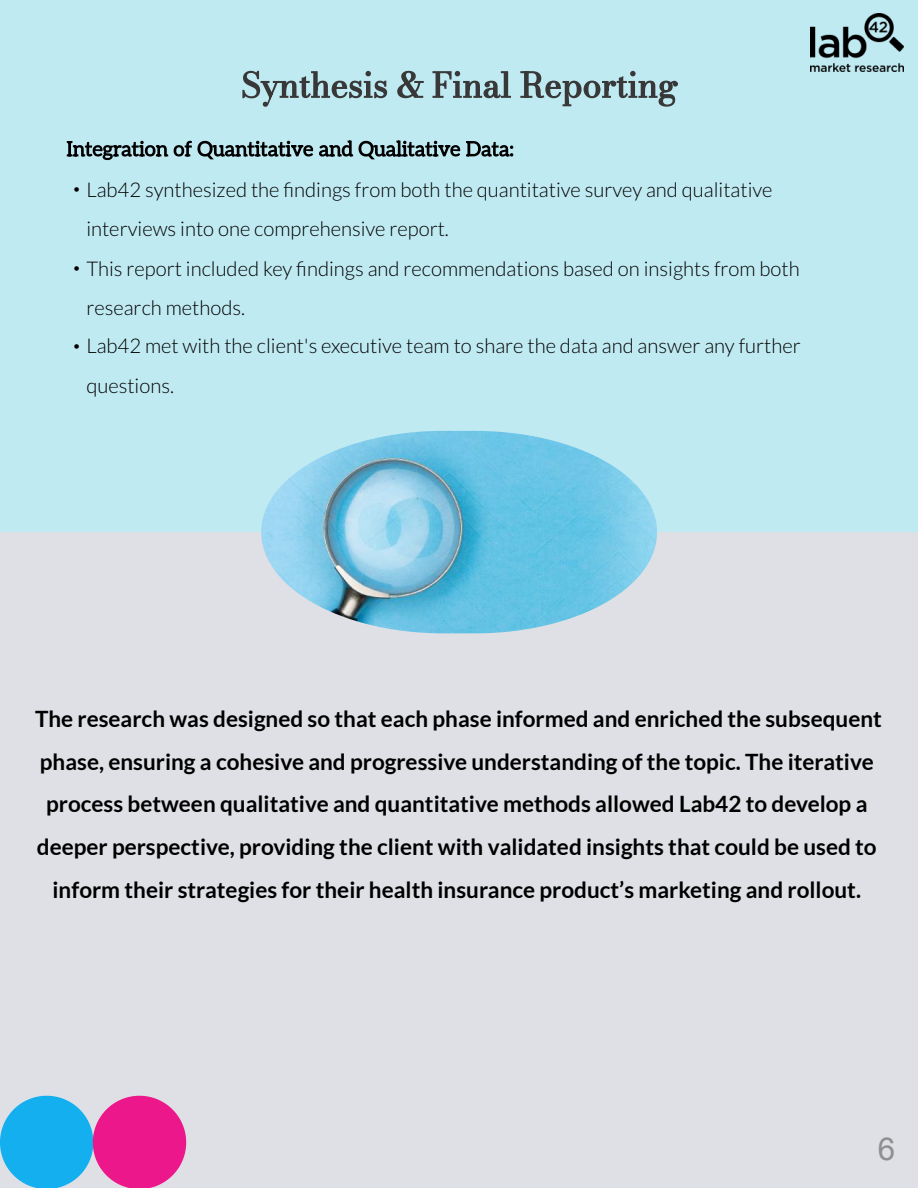
<style>
.page{position:relative;width:918px;height:1188px;background:#c0eaf2}
.page>*{position:absolute;margin:0;border:0;box-sizing:border-box;transform-origin:0 0}
.t1{font:31.5px "Arial";color:#8f8f8f}
.t2{font:700 22.5px/42.8px "Lato";color:#000;text-align:center}
.t3{font:300 20.25px/39.3px "Lato";color:#000}
.s1{font-family:"Arial";font-weight:400;font-size:18.3px}
</style>
<div class="page">
<div style="left:0;top:532px;width:918px;height:656px;background:#dfe0e5"></div>
<svg style="left:242px;top:71px;width:436px;height:36px"></svg>
<svg style="left:0;top:1096px;width:186px;height:92px"></svg>
<svg style="left:67px;top:141px;width:446px;height:19px"></svg>
<img style="left:810px;top:14px;width:93px;height:58px">
<img style="left:261px;top:431px;width:396px;height:202px">
<p class="t3" style="left:86px;top:169px;width:688px;text-indent:-13px"><span class="s1">•</span> Lab42 synthesized the fi ndings from both the quantitative survey and qualitative interviews into one comprehensive report.</p>
<p class="t3" style="left:86px;top:248px;width:715px;text-indent:-13px"><span class="s1">•</span> This report included key fi ndings and recommendations based on insights from both research methods.</p>
<p class="t3" style="left:86px;top:326px;width:716px;text-indent:-13px"><span class="s1">•</span> Lab42 met with the client's executive team to share the data and answer any further questions.</p>
<p class="t2" style="left:35px;top:697px;width:848px">The research was designed so that each phase informed and enriched the subsequent phase, ensuring a cohesive and progressive understanding of the topic. The iterative process between qualitative and quantitative methods allowed Lab42 to develop a deeper perspective, providing the client with validated insights that could be used to inform their strategies for their health insurance product’s marketing and rollout.</p>
<h1 class="t1" style="left:878px;top:1131px;width:19px">6</h1>
</div>
